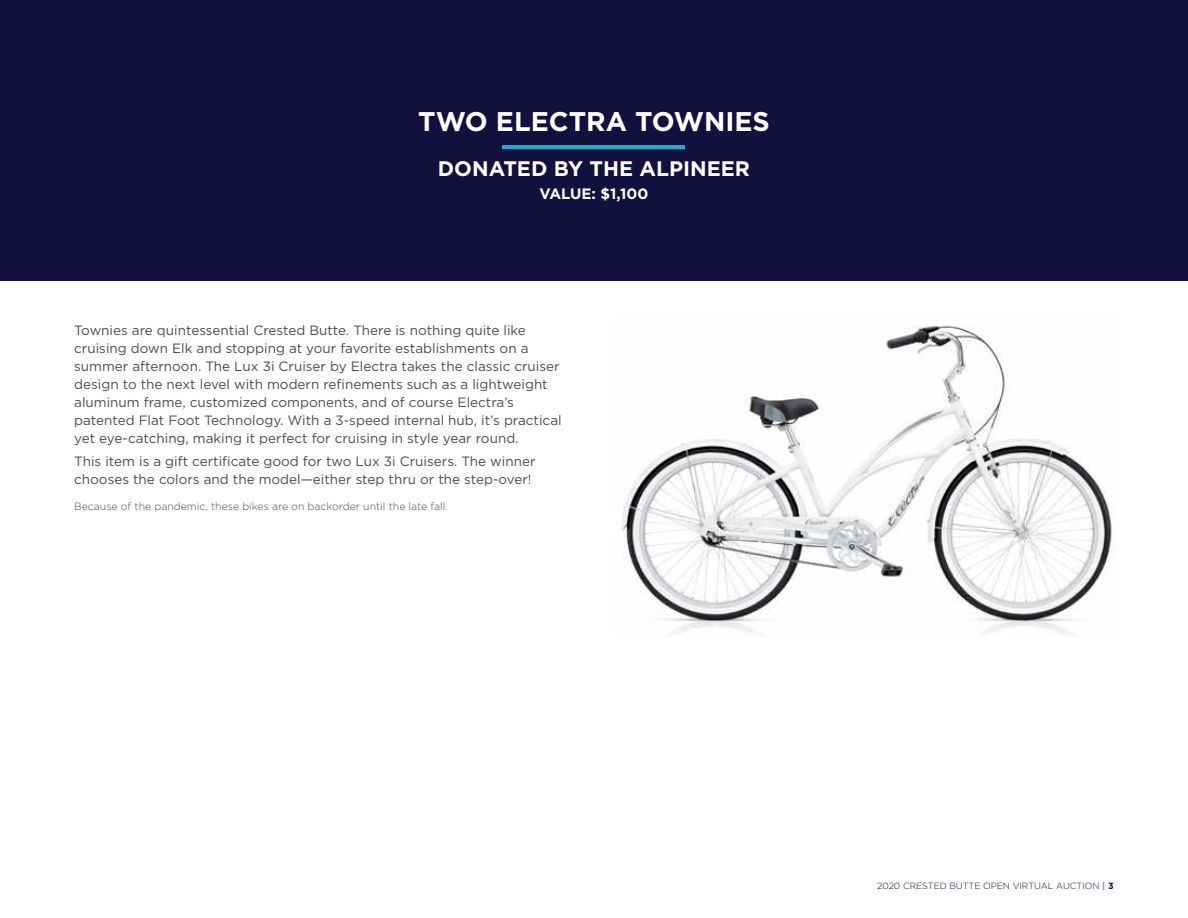
<style>
.page{position:relative;width:1188px;height:918px;background:#fff}
.page>*{position:absolute;margin:0;border:0;box-sizing:border-box;transform-origin:0 0}
.t1{font:700 27px "Gotham";color:#fff}
.t2{font:700 21px "Gotham";color:#fff}
.t3{font:700 15px "Gotham";color:#fff}
.t4{font:13.5px/18px "Gotham";color:#4d4d4f}
.t5{font:300 10.5px "Gotham";color:#4d4d4f}
.t6{font:300 9px "Gotham";color:#14103d}
.s1{font-weight:700;color:#1cabcc}
.s2{font-weight:700}
</style>
<div class="page">
<div style="left:0;top:0;width:1188px;height:281px;background:#14103d"></div>
<hr style="left:503px;top:145px;width:182px;height:4px;background:#1cabcc">
<img style="left:621px;top:325px;width:494px;height:310px">
<h1 class="t1" style="left:418px;top:104px;width:353px">TWO ELECTRA TOWNIES</h1>
<h2 class="t2" style="left:438px;top:155px;width:314px">DONATED BY THE ALPINEER</h2>
<p class="t3" style="left:540px;top:183px;width:110px">VALUE: $1,100</p>
<p class="t4" style="left:74px;top:321px;width:489px">Townies are quintessential Crested Butte. There is nothing quite like cruising down Elk and stopping at your favorite establishments on a summer afternoon. The Lux 3i Cruiser by Electra takes the classic cruiser design to the next level with modern refinements such as a lightweight aluminum frame, customized components, and of course Electra’s patented Flat Foot Technology. With a 3-speed internal hub, it’s practical yet eye-catching, making it perfect for cruising in style year round.</p>
<p class="t4" style="left:74px;top:452px;width:463px">This item is a gift certificate good for two Lux 3i Cruisers. The winner chooses the colors and the model—either step thru or the step-over!</p>
<p class="t5" style="left:74px;top:501px;width:375px">Because of the pandemic, these bikes are on backorder until the late fall.</p>
<p class="t6" style="left:877px;top:881px;width:238px">2020 CRESTED BUTTE OPEN VIRTUAL AUCTION <span class="s1">|</span> <span class="s2">3</span></p>
</div>
